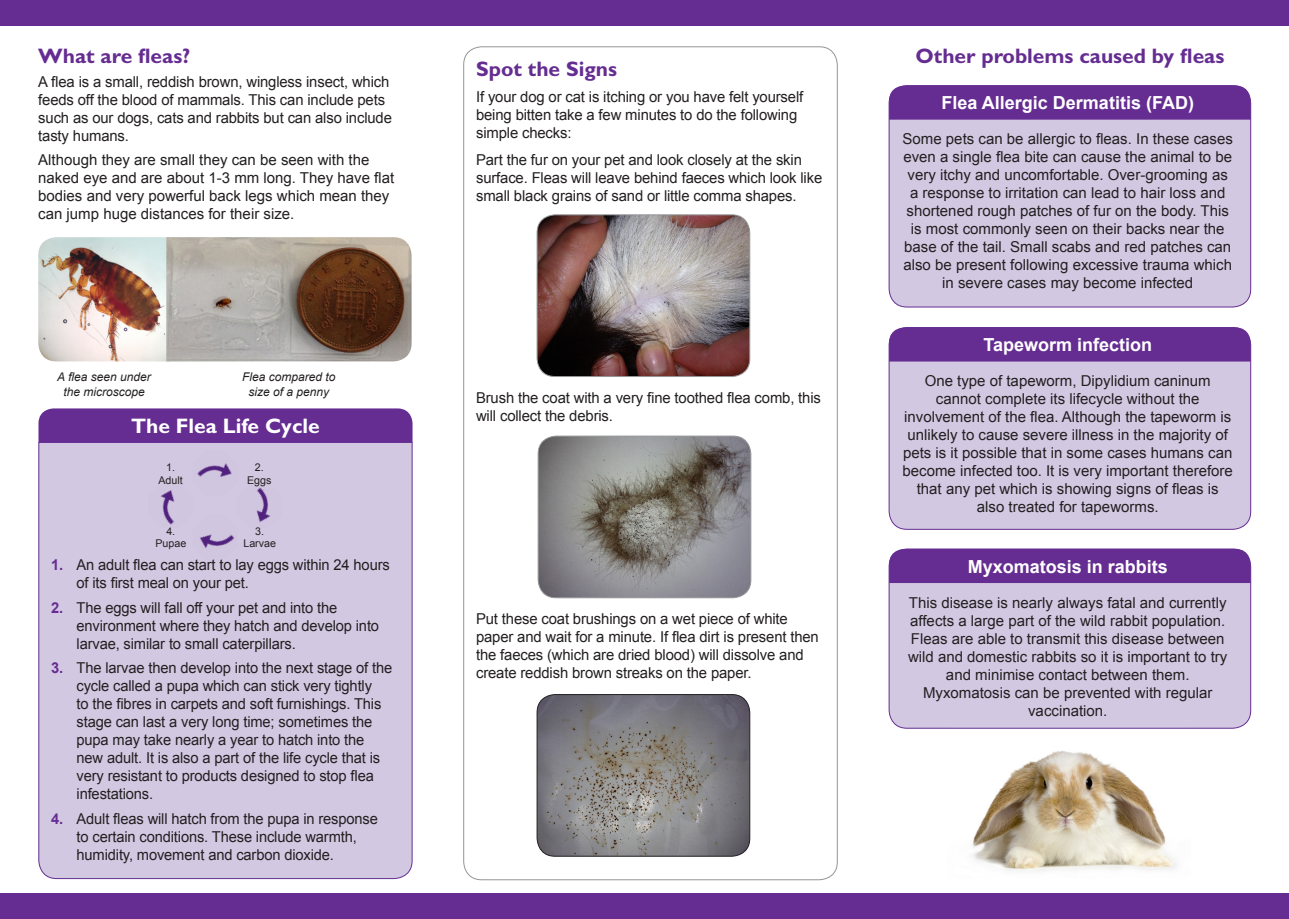
<style>
.page{position:relative;width:1289px;height:919px;background:#fff}
.page>*{position:absolute;margin:0;border:0;box-sizing:border-box;transform-origin:0 0}
.t1{font:700 21px "Gill Sans";color:#652d91}
.t2{font:700 21px "Gill Sans";color:#fff}
.t3{font:700 18px "Arial";color:#fff}
.t4{font:15px/18px "Arial";letter-spacing:-.01em;color:#231f20}
.t5{font:italic 12px/14.4px "Arial";color:#231f20;text-align:center}
.t6{font:10.65px "Arial";color:#231f20}
.s1{font-weight:700;color:#652d91}
</style>
<div class="page">
<div style="left:889px;top:86px;width:361px;height:221px;background:#d3c8e2;border-radius:18px"></div>
<div style="left:888px;top:85px;width:362px;height:222px;border:1px solid #652d91;border-radius:18px"></div>
<div style="left:889px;top:327px;width:361px;height:202px;background:#d3c8e2;border-radius:18px"></div>
<div style="left:889px;top:549px;width:361px;height:179px;background:#d3c8e2;border-radius:18px"></div>
<div style="left:888px;top:548px;width:362px;height:180px;border:1px solid #652d91;border-radius:18px"></div>
<div style="left:889px;top:86px;width:361px;height:34px;background:#652d91"></div>
<div style="left:889px;top:327px;width:361px;height:34px;background:#652d91"></div>
<div style="left:889px;top:549px;width:361px;height:34px;background:#652d91"></div>
<div style="left:38px;top:441px;width:375px;height:438px;background:#d3c8e2"></div>
<div style="left:0;top:0;width:1288px;height:26px;background:#652d91"></div>
<div style="left:0;top:893px;width:1288px;height:25px;background:#652d91"></div>
<img style="left:38px;top:237px;width:128px;height:124px">
<img style="left:166px;top:237px;width:245px;height:124px">
<img style="left:148px;top:483px;width:45px;height:45px">
<img style="left:193px;top:515px;width:45px;height:44px">
<img style="left:193px;top:451px;width:45px;height:44px">
<img style="left:237px;top:483px;width:45px;height:45px">
<div style="left:38px;top:408px;width:374px;height:34px;background:#652d91"></div>
<img style="left:972px;top:750px;width:204px;height:122px">
<img style="left:538px;top:215px;width:211px;height:161px">
<div style="left:536px;top:214px;width:214px;height:163px;border:1px solid #939598;border-radius:18px"></div>
<img style="left:539px;top:436px;width:211px;height:161px">
<div style="left:537px;top:435px;width:214px;height:163px;border:1px solid #939598;border-radius:18px"></div>
<img style="left:538px;top:694px;width:211px;height:162px">
<div style="left:536px;top:694px;width:214px;height:162px;border:1px solid #231f20;border-radius:18px"></div>
<p class="t1" style="left:38px;top:43px;width:153px">What are fleas?</p>
<p class="t4" style="left:38px;top:73px;width:355px">A flea is a small, reddish brown, wingless insect, which feeds off the blood of mammals. This can include pets such as our dogs, cats and rabbits but can also include tasty humans.</p>
<p class="t4" style="left:38px;top:151px;width:357px">Although they are small they can be seen with the naked eye and are about 1-3 mm long. They have flat bodies and very powerful back legs which mean they can jump huge distances for their size.</p>
<p class="t5" style="left:57px;top:370px;width:95px">A flea seen under the microscope</p>
<p class="t5" style="left:242px;top:370px;width:95px">Flea compared to size of a penny</p>
<p class="t2" style="left:131px;top:413px;width:190px">The Flea Life Cycle</p>
<p class="t6" style="left:166px;top:460px;width:10px">1.</p>
<p class="t6" style="left:158px;top:473px;width:26px">Adult</p>
<p class="t6" style="left:255px;top:460px;width:10px">2.</p>
<p class="t6" style="left:247px;top:473px;width:26px">Eggs</p>
<p class="t6" style="left:255px;top:524px;width:10px">3.</p>
<p class="t6" style="left:243px;top:536px;width:34px">Larvae</p>
<p class="t6" style="left:166px;top:524px;width:10px">4.</p>
<p class="t6" style="left:155px;top:536px;width:32px">Pupae</p>
<p class="t4" style="left:77px;top:556px;width:315px;text-indent:-26px"><span class="s1">1.</span> An adult flea can start to lay eggs within 24 hours of its first meal on your pet.</p>
<p class="t4" style="left:77px;top:598px;width:304px;text-indent:-26px"><span class="s1">2.</span> The eggs will fall off your pet and into the environment where they hatch and develop into larvae, similar to small caterpillars.</p>
<p class="t4" style="left:77px;top:659px;width:317px;text-indent:-26px"><span class="s1">3.</span> The larvae then develop into the next stage of the cycle called a pupa which can stick very tightly<br>to the fibres in carpets and soft furnishings. This stage can last a very long time; sometimes the pupa may take nearly a year to hatch into the new adult. It is also a part of the life cycle that is very resistant to products designed to stop flea infestations.</p>
<p class="t4" style="left:77px;top:809px;width:303px;text-indent:-26px"><span class="s1">4.</span> Adult fleas will hatch from the pupa in response to certain conditions. These include warmth, humidity, movement and carbon dioxide.</p>
<p class="t1" style="left:476px;top:56px;width:142px">Spot the Signs</p>
<p class="t4" style="left:476px;top:88px;width:329px">If your dog or cat is itching or you have felt yourself being bitten take a few minutes to do the following simple checks:</p>
<p class="t4" style="left:476px;top:150px;width:348px">Part the fur on your pet and look closely at the skin surface. Fleas will leave behind faeces which look like small black grains of sand or little comma shapes.</p>
<p class="t4" style="left:476px;top:389px;width:346px">Brush the coat with a very fine toothed flea comb, this will collect the debris.</p>
<p class="t4" style="left:476px;top:609px;width:344px">Put these coat brushings on a wet piece of white paper and wait for a minute. If flea dirt is present then the faeces (which are dried blood) will dissolve and create reddish brown streaks on the paper.</p>
<p class="t1" style="left:915px;top:43px;width:310px">Other problems caused by fleas</p>
<p class="t3" style="left:941px;top:91px;width:254px">Flea Allergic Dermatitis (FAD)</p>
<p class="t4" style="left:902px;top:130px;width:332px;text-align:center">Some pets can be allergic to fleas. In these cases even a single flea bite can cause the animal to be very itchy and uncomfortable. Over-grooming as a response to irritation can lead to hair loss and shortened rough patches of fur on the body. This is most commonly seen on their backs near the base of the tail. Small scabs and red patches can also be present following excessive trauma which in severe cases may become infected</p>
<p class="t3" style="left:983px;top:333px;width:170px">Tapeworm infection</p>
<p class="t4" style="left:902px;top:372px;width:332px;text-align:center">One type of tapeworm, Dipylidium caninum cannot complete its lifecycle without the involvement of the flea. Although the tapeworm is unlikely to cause severe illness in the majority of pets is it possible that in some cases humans can become infected too. It is very important therefore that any pet which is showing signs of fleas is also treated for tapeworms.</p>
<p class="t3" style="left:967px;top:554px;width:202px">Myxomatosis in rabbits</p>
<p class="t4" style="left:908px;top:593px;width:321px;text-align:center">This disease is nearly always fatal and currently affects a large part of the wild rabbit population.<br>Fleas are able to transmit this disease between wild and domestic rabbits so it is important to try and minimise contact between them.</p>
<p class="t4" style="left:923px;top:683px;width:291px;text-align:center">Myxomatosis can be prevented with regular vaccination.</p>
</div>
